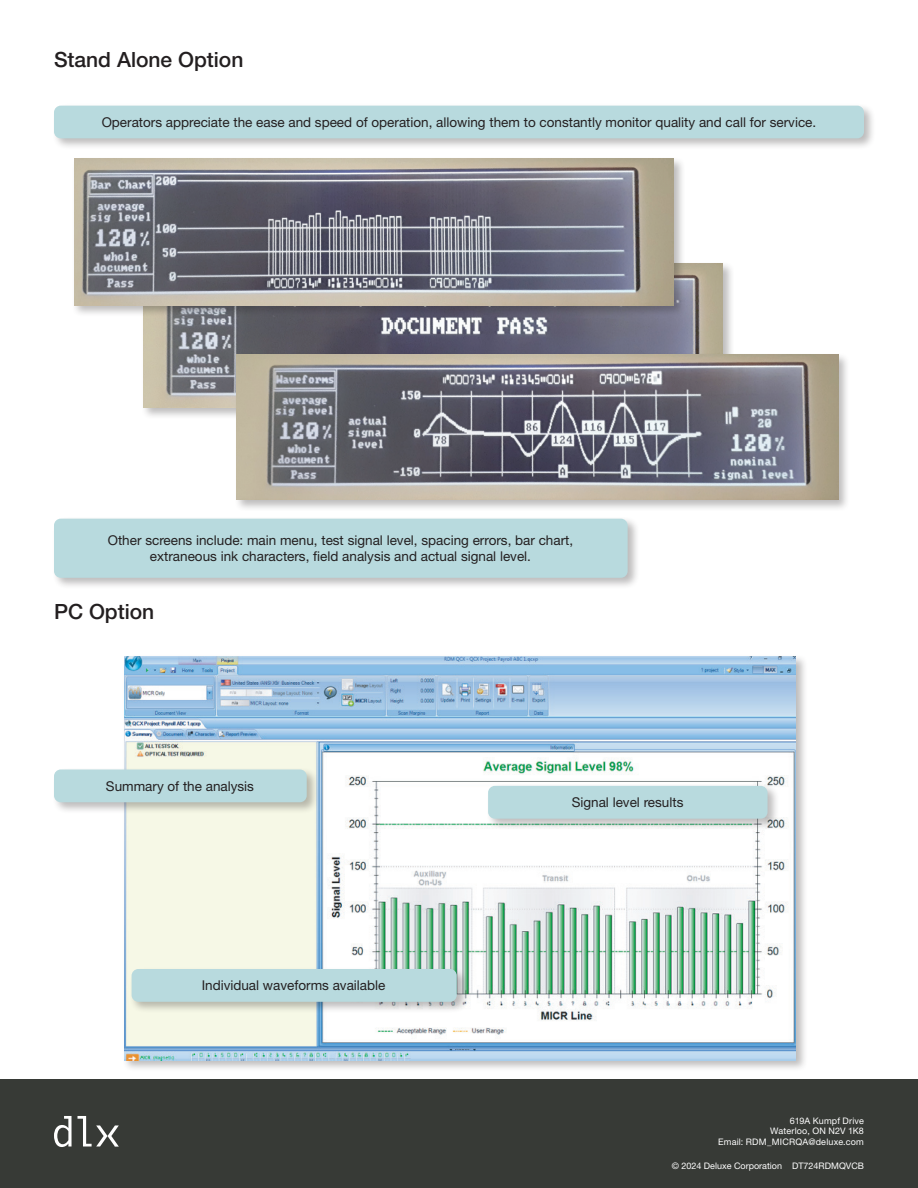
<style>
.page{position:relative;width:918px;height:1188px;background:#fff}
.page>*{position:absolute;margin:0;border:0;box-sizing:border-box;transform-origin:0 0}
.Subhead{font:500 21px "Helvetica Neue LT Std";color:#231f20}
.t1{font:13.5px "Helvetica Neue LT Std";color:#231f20}
.t2{font:9px/10.5px "Helvetica Neue LT Std";letter-spacing:.005em;color:#fff;text-align:right}
</style>
<div class="page">
<div style="left:122px;top:654px;width:686px;height:418px;background:#231f20;opacity:.3"></div>
<img style="left:124px;top:657px;width:672px;height:403px">
<div style="left:52px;top:767px;width:266px;height:47px;background:#231f20;opacity:.3"></div>
<div style="left:54px;top:769px;width:253px;height:33px;background:#b8dade;border-radius:7px"></div>
<div style="left:141px;top:262px;width:593px;height:157px;background:#231f20;opacity:.3"></div>
<img style="left:144px;top:264px;width:579px;height:143px">
<div style="left:72px;top:156px;width:613px;height:161px;background:#231f20;opacity:.3"></div>
<img style="left:74px;top:159px;width:600px;height:146px">
<div style="left:234px;top:353px;width:617px;height:158px;background:#231f20;opacity:.3"></div>
<img style="left:237px;top:355px;width:601px;height:145px">
<div style="left:52px;top:516px;width:588px;height:74px;background:#231f20;opacity:.3"></div>
<div style="left:54px;top:519px;width:574px;height:59px;background:#b8dade;border-radius:7px"></div>
<div style="left:486px;top:784px;width:294px;height:47px;background:#231f20;opacity:.3"></div>
<div style="left:488px;top:786px;width:280px;height:33px;background:#b8dade;border-radius:7px"></div>
<div style="left:129px;top:967px;width:340px;height:47px;background:#231f20;opacity:.3"></div>
<div style="left:132px;top:969px;width:325px;height:33px;background:#b8dade;border-radius:7px"></div>
<div style="left:52px;top:103px;width:824px;height:47px;background:#231f20;opacity:.3"></div>
<div style="left:54px;top:106px;width:810px;height:32px;background:#b8dade;border-radius:7px"></div>
<div style="left:0;top:1079px;width:918px;height:109px;background:#373a36"></div>
<svg style="left:54px;top:1116px;width:18px;height:31px"></svg>
<svg style="left:78px;top:1116px;width:41px;height:31px"></svg>
<p class="Subhead" style="left:54px;top:47px;width:191px">Stand Alone Option</p>
<p class="t1" style="left:102px;top:114px;width:716px">Operators appreciate the ease and speed of operation, allowing them to constantly monitor quality and call for service.</p>
<p class="t1" style="left:108px;top:532px;width:467px">Other screens include: main menu, test signal level, spacing errors, bar chart,</p>
<p class="t1" style="left:150px;top:548px;width:383px">extraneous ink characters, field analysis and actual signal level.</p>
<p class="Subhead" style="left:54px;top:599px;width:102px">PC Option</p>
<p class="t1" style="left:106px;top:778px;width:150px">Summary of the analysis</p>
<p class="t1" style="left:202px;top:977px;width:185px">Individual waveforms available</p>
<p class="t1" style="left:572px;top:794px;width:113px">Signal level results</p>
<p class="t2" style="left:718px;top:1115px;width:147px">619A Kumpf Drive<br>Waterloo, ON N2V 1K8<br>Email: RDM_MICRQA@deluxe.com</p>
<p class="t2" style="left:672px;top:1160px;width:194px">© 2024 Deluxe Corporation DT724RDMQVCB</p>
</div>
